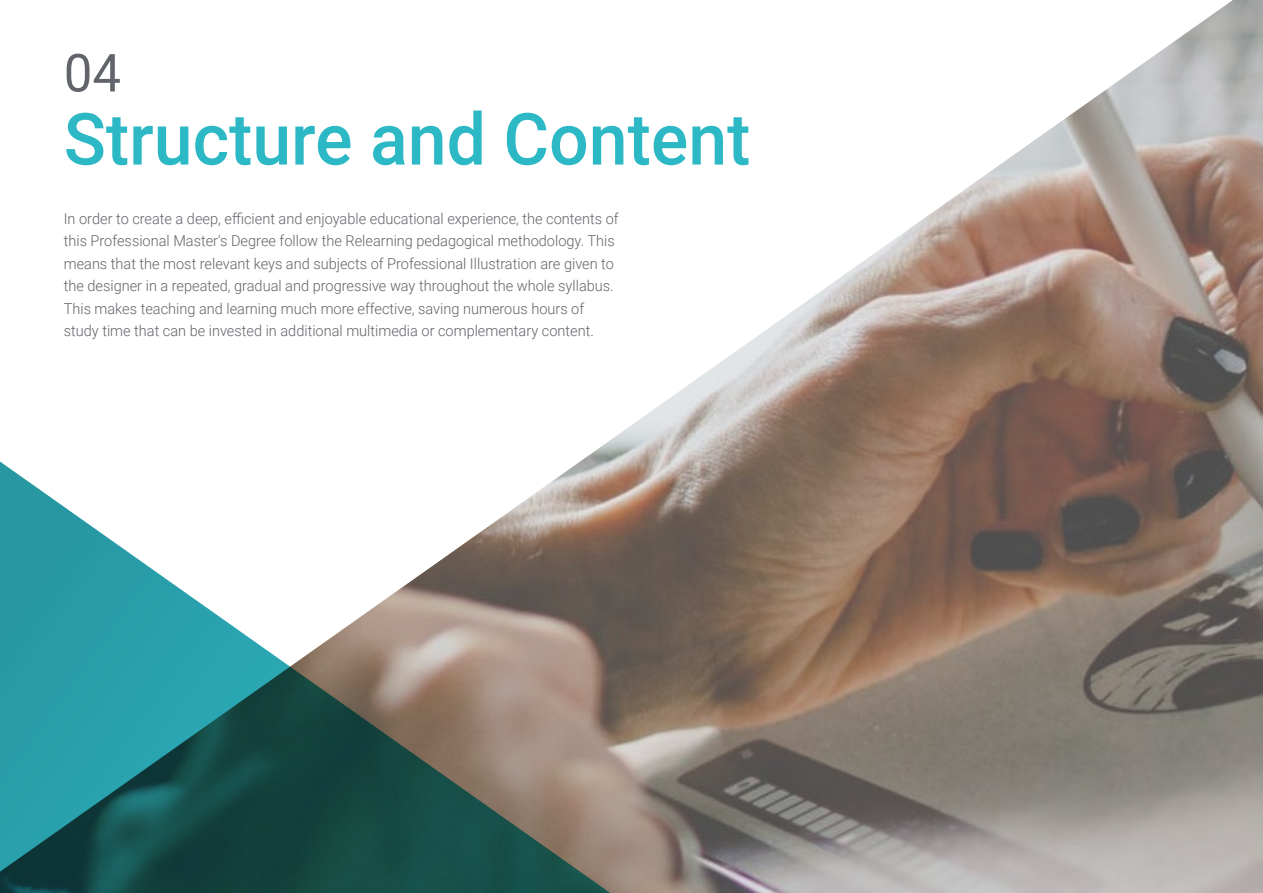
<style>
.page{position:relative;width:1263px;height:893px;background:#fff}
.page>*{position:absolute;margin:0;border:0;box-sizing:border-box;transform-origin:0 0}
.t1{font:500 72px "Roboto";color:#2db8c5}
.t2{font:52.5px "Roboto";color:#61646a}
.t3{font:300 15px/22.5px "Roboto";color:#61646a}
</style>
<div class="page">
<img style="left:602px;top:0;width:661px;height:893px">
<svg style="left:0;top:446px;width:640px;height:447px"></svg>
<h2 class="t2" style="left:64px;top:36px;width:59px">04</h2>
<h1 class="t1" style="left:64px;top:89px;width:688px">Structure and Content</h1>
<p class="t3" style="left:64px;top:207px;width:556px">In order to create a deep, efficient and enjoyable educational experience, the contents of this Professional Master's Degree follow the Relearning pedagogical methodology. This means that the most relevant keys and subjects of Professional Illustration are given to the designer in a repeated, gradual and progressive way throughout the whole syllabus.<br>This makes teaching and learning much more effective, saving numerous hours of study time that can be invested in additional multimedia or complementary content.</p>
</div>
